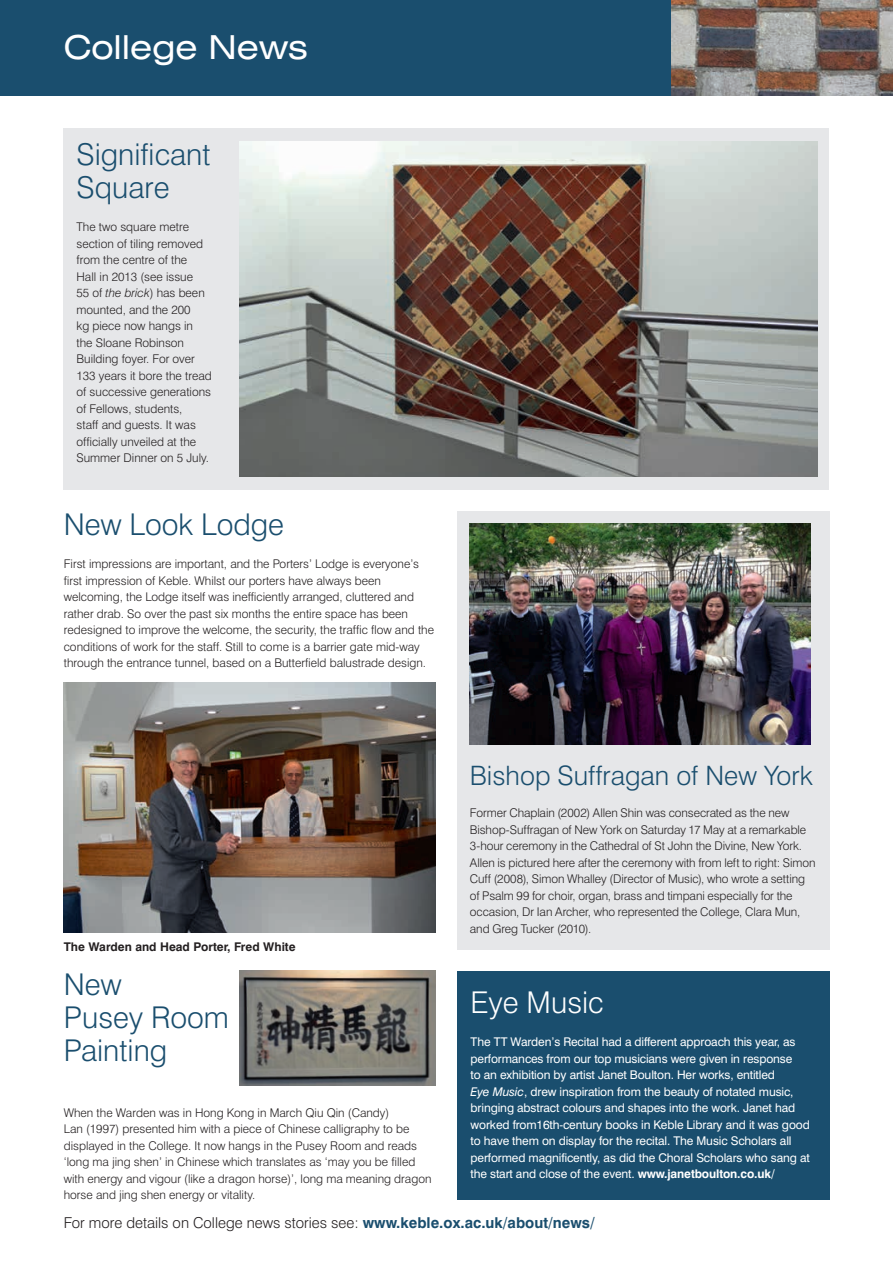
<style>
.page{position:relative;width:893px;height:1263px;background:#fff}
.page>*{position:absolute;margin:0;border:0;box-sizing:border-box;transform-origin:0 0}
.t1{font:expanded 33px "Swiss 721 BT";color:#fff}
.t2{font:300 30px/33px "Swiss 721 BT";color:#1a4e6e}
.t3{font:300 30px "Swiss 721 BT";color:#fff}
.t4{font:300 26.7px "Swiss 721 BT";color:#1a4e6e}
.t5{font:300 15px "Swiss 721 BT";color:#231f20}
.t6{font:300 12px/16.5px "Swiss 721 BT";color:#231f20}
.t7{font:12px/16.5px "Swiss 721 BT";letter-spacing:-.01em;color:#fff}
.t8{font:700 12px "Swiss 721 BT";color:#231f20}
.s1{font-style:italic}
.s2{font-weight:700}
.s3{font-weight:700;color:#1a4e6e}
</style>
<div class="page">
<div style="left:457px;top:971px;width:372px;height:228px;background:#1a4e6e"></div>
<div style="left:0;top:0;width:893px;height:96px;background:#1a4e6e"></div>
<img style="left:672px;top:0;width:221px;height:96px">
<div style="left:64px;top:128px;width:765px;height:362px;background:#e6e7e9"></div>
<img style="left:239px;top:141px;width:578px;height:336px">
<img style="left:64px;top:682px;width:372px;height:250px">
<img style="left:239px;top:971px;width:197px;height:114px">
<div style="left:457px;top:511px;width:372px;height:439px;background:#e6e7e9"></div>
<img style="left:470px;top:523px;width:341px;height:221px">
<p class="t1" style="left:64px;top:28px;width:245px">College News</p>
<p class="t2" style="left:77px;top:138px;width:135px">Significant<br>Square</p>
<p class="t6" style="left:77px;top:219px;width:137px">The two square metre section of tiling removed from the centre of the<br>Hall in 2013 (see issue<br>55 of <span class="s1">the brick</span>) has been mounted, and the 200<br>kg piece now hangs in the Sloane Robinson<br>Building foyer. For over<br>133 years it bore the tread of successive generations of Fellows, students,<br>staff and guests. It was officially unveiled at the<br>Summer Dinner on 5 July.</p>
<p class="t2" style="left:64px;top:508px;width:222px">New Look Lodge</p>
<p class="t6" style="left:64px;top:555px;width:372px">First impressions are important, and the Porters’ Lodge is everyone’s first impression of Keble. Whilst our porters have always been welcoming, the Lodge itself was inefficiently arranged, cluttered and rather drab. So over the past six months the entire space has been redesigned to improve the welcome, the security, the traffic flow and the conditions of work for the staff. Still to come is a barrier gate mid-way through the entrance tunnel, based on a Butterfield balustrade design.</p>
<p class="t8" style="left:64px;top:939px;width:233px">The Warden and Head Porter, Fred White</p>
<p class="t2" style="left:64px;top:968px;width:167px">New<br>Pusey Room<br>Painting</p>
<p class="t6" style="left:64px;top:1104px;width:369px">When the Warden was in Hong Kong in March Qiu Qin (Candy)<br>Lan (1997) presented him with a piece of Chinese calligraphy to be displayed in the College. It now hangs in the Pusey Room and reads ‘long ma jing shen’ in Chinese which translates as ‘may you be filled with energy and vigour (like a dragon horse)’, long ma meaning dragon horse and jing shen energy or vitality.</p>
<p class="t4" style="left:470px;top:759px;width:344px">Bishop Suffragan of New York</p>
<p class="t6" style="left:470px;top:804px;width:347px">Former Chaplain (2002) Allen Shin was consecrated as the new Bishop-Suffragan of New York on Saturday 17 May at a remarkable 3-hour ceremony in the Cathedral of St John the Divine, New York.<br>Allen is pictured here after the ceremony with from left to right: Simon Cuff (2008), Simon Whalley (Director of Music), who wrote a setting of Psalm 99 for choir, organ, brass and timpani especially for the occasion, Dr Ian Archer, who represented the College, Clara Mun, and Greg Tucker (2010).</p>
<p class="t3" style="left:471px;top:984px;width:135px">Eye Music</p>
<p class="t7" style="left:471px;top:1033px;width:341px">The TT Warden’s Recital had a different approach this year, as performances from our top musicians were given in response<br>to an exhibition by artist Janet Boulton. Her works, entitled<br><span class="s1">Eye Music</span>, drew inspiration from the beauty of notated music, bringing abstract colours and shapes into the work. Janet had worked from16th-century books in Keble Library and it was good to have them on display for the recital. The Music Scholars all performed magnificently, as did the Choral Scholars who sang at the start and close of the event. <span class="s2">www.janetboulton.co.uk/</span></p>
<p class="t5" style="left:64px;top:1214px;width:532px">For more details on College news stories see: <span class="s3">www.keble.ox.ac.uk/about/news/</span></p>
</div>
